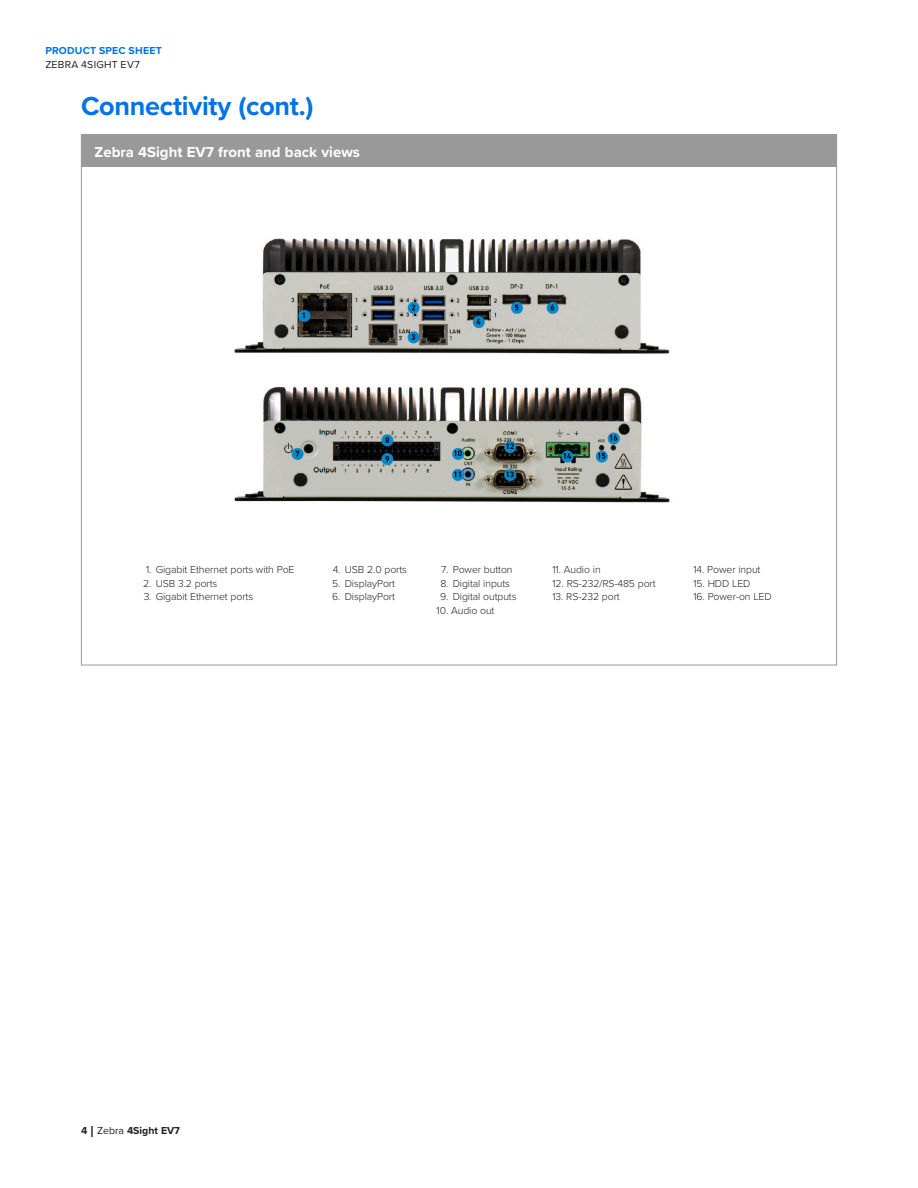
<style>
.page{position:relative;width:918px;height:1188px;background:#fff}
.page>*{position:absolute;margin:0;border:0;box-sizing:border-box;transform-origin:0 0}
.texte{font:700 27px "Proxima Nova";letter-spacing:-.01em;color:#0073e6}
.t1{font:700 15px "Proxima Nova";color:#fff}
.t2{font:300 10.5px "Proxima Nova";letter-spacing:-.01em;color:#231f20}
.t3{font:700 10.5px "Proxima Nova";color:#231f20}
.t4{font:700 10.5px "Proxima Nova";letter-spacing:.02em;color:#0073e6}
.t5{font:10.5px "Proxima Nova";letter-spacing:.03em;color:#231f20}
.s1{font-weight:400;font-size:16.5px}
.s2{font-weight:400}
</style>
<div class="page">
<div style="left:81px;top:134px;width:756px;height:33px;background:#999"></div>
<img style="left:234px;top:238px;width:436px;height:265px">
<p class="t4" style="left:45px;top:42px;width:118px">PRODUCT SPEC SHEET</p>
<p class="t5" style="left:45px;top:56px;width:96px">ZEBRA 4SIGHT EV7</p>
<p class="texte" style="left:81px;top:86px;width:234px">Connectivity (cont.)</p>
<p class="t1" style="left:94px;top:140px;width:267px">Zebra 4Sight EV7 front and back views</p>
<p class="t2" style="left:146px;top:562px;width:150px">1. Gigabit Ethernet ports with PoE</p>
<p class="t2" style="left:143px;top:575px;width:76px">2. USB 3.2 ports</p>
<p class="t2" style="left:144px;top:589px;width:111px">3. Gigabit Ethernet ports</p>
<p class="t2" style="left:333px;top:562px;width:76px">4. USB 2.0 ports</p>
<p class="t2" style="left:332px;top:575px;width:64px">5. DisplayPort</p>
<p class="t2" style="left:332px;top:589px;width:64px">6. DisplayPort</p>
<p class="t2" style="left:441px;top:562px;width:73px">7. Power button</p>
<p class="t2" style="left:440px;top:575px;width:71px">8. Digital inputs</p>
<p class="t2" style="left:440px;top:589px;width:78px">9. Digital outputs</p>
<p class="t2" style="left:437px;top:602px;width:59px">10. Audio out</p>
<p class="t2" style="left:552px;top:562px;width:50px">11. Audio in</p>
<p class="t2" style="left:552px;top:575px;width:105px">12. RS-232/RS-485 port</p>
<p class="t2" style="left:552px;top:589px;width:69px">13. RS-232 port</p>
<p class="t2" style="left:693px;top:562px;width:69px">14. Power input</p>
<p class="t2" style="left:693px;top:575px;width:58px">15. HDD LED</p>
<p class="t2" style="left:693px;top:589px;width:80px">16. Power-on LED</p>
<p class="t3" style="left:81px;top:1123px;width:101px">4 <span class="s1">I</span> <span class="s2">Zebra</span> 4Sight EV7</p>
</div>
